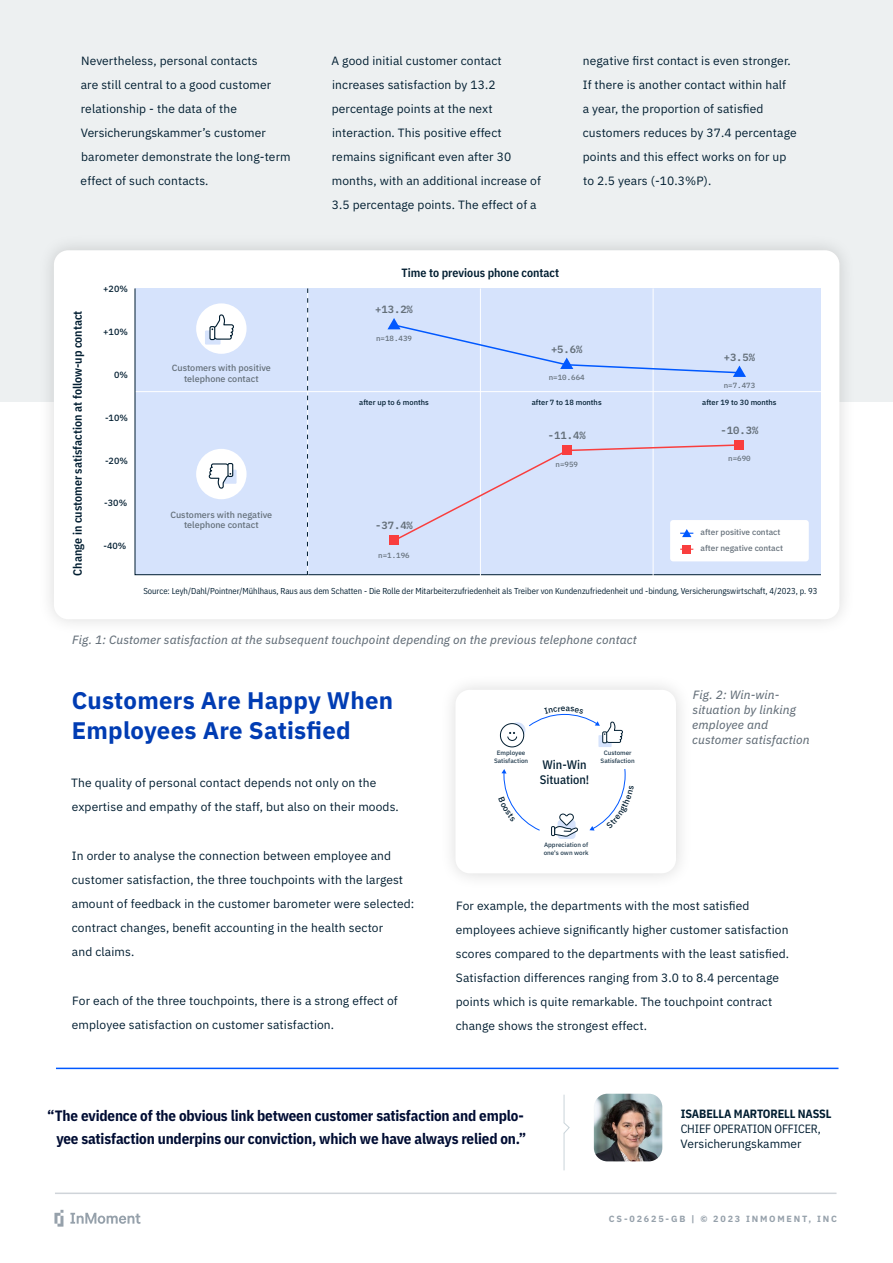
<style>
.page{position:relative;width:893px;height:1263px;background:#fff}
.page>*{position:absolute;margin:0;border:0;box-sizing:border-box;transform-origin:0 0}
.t1{font:700 24px/30px "IBM Plex Sans";letter-spacing:.01em;color:#003cb3}
.t2{font:700 15px/22.5px "IBM Plex Sans Cond";letter-spacing:-.01em;color:#000d33;text-align:right}
.t3{font:500 12.3px/14.9px "IBM Plex Sans Cond";color:#001d30}
.t4{font:12px/24px "IBM Plex Sans";letter-spacing:.01em;color:#001d30}
.t5{font:italic 12px/15px "IBM Plex Sans Text";letter-spacing:.01em;color:#646f79}
.t6{font:600 12px "IBM Plex Sans Cond";color:#001d30}
.t7{font:700 12px "IBM Plex Sans Cond";letter-spacing:-.01em;color:#001d30}
.t8{font:12px "IBM Plex Sans Cond";letter-spacing:-.01em;color:#001d30}
.t9{font:600 10.5px "IBM Plex Mono";color:#646f79}
.t10{font:500 9px/10.8px "IBM Plex Sans";color:#646f79;text-align:center}
.t11{font:700 9px "IBM Plex Sans";letter-spacing:.2em;color:#96a1ab}
.t12{font:500 9px "IBM Plex Sans";color:#001d30}
.t13{font:8.55px "IBM Plex Sans Cond";color:#001d30}
.t14{font:500 8.25px/16px "IBM Plex Sans";color:#646f79}
.t15{font:500 7.5px "IBM Plex Sans";color:#001d30}
.t16{font:500 7.5px "IBM Plex Mono";color:#646f79}
.t17{font:500 6.3px/7.5px "IBM Plex Sans";color:#1e384b;text-align:center}
</style>
<div class="page">
<svg style="left:54px;top:1210px;width:9px;height:16px"></svg>
<svg style="left:70px;top:1213px;width:70px;height:11px"></svg>
<hr style="left:55px;top:1192px;width:781px;height:2px;background:#cfd4d9">
<div style="left:0;top:0;width:893px;height:402px;background:#edf0f1"></div>
<div style="left:37px;top:233px;width:819px;height:403px;background:#000;opacity:.15"></div>
<div style="left:54px;top:250px;width:785px;height:369px;background:#fff;border-radius:14px"></div>
<div style="left:134px;top:288px;width:686px;height:287px;background:#d6e3fc"></div>
<svg style="left:307px;top:288px;width:1px;height:287px"></svg>
<hr style="left:480px;top:288px;width:1px;height:310px;background:#fff">
<hr style="left:653px;top:288px;width:1px;height:310px;background:#fff">
<div style="left:734px;top:440px;width:10px;height:10px;background:#f93e3e"></div>
<div style="left:670px;top:520px;width:139px;height:41px;background:#fff;border-radius:3px"></div>
<div style="left:683px;top:545px;width:8px;height:8px;background:#f93e3e"></div>
<svg style="left:393px;top:443px;width:348px;height:99px;background:#d8e1f8"></svg>
<div style="left:389px;top:535px;width:10px;height:10px;background:#f93e3e"></div>
<svg style="left:376px;top:557px;width:41px;height:13px"></svg>
<div style="left:387px;top:318px;width:359px;height:59px;background:#d6e3fc"></div>
<div style="left:562px;top:445px;width:10px;height:10px;background:#f93e3e"></div>
<div style="left:196px;top:449px;width:51px;height:50px;background:#fff;border-radius:50%"></div>
<div style="left:221px;top:470px;width:16px;height:14px;background:#d6e3fc"></div>
<div style="left:227px;top:463px;width:6px;height:14px;border:1px solid #001d30"></div>
<svg style="left:208px;top:463px;width:23px;height:26px"></svg>
<div style="left:196px;top:303px;width:51px;height:51px;background:#fff;border-radius:50%"></div>
<div style="left:205px;top:330px;width:16px;height:15px;background:#d6e3fc"></div>
<div style="left:209px;top:326px;width:6px;height:14px;border:1px solid #001d30"></div>
<svg style="left:211px;top:314px;width:23px;height:27px"></svg>
<div style="left:439px;top:673px;width:254px;height:217px;background:#fafafa"></div>
<div style="left:455px;top:690px;width:221px;height:183px;background:#fff;border-radius:14px"></div>
<div style="left:598px;top:735px;width:14px;height:12px;background:#d6e3fc"></div>
<svg style="left:510px;top:722px;width:15px;height:16px"></svg>
<div style="left:500px;top:724px;width:24px;height:23px;background:#fff;border-radius:50%"></div>
<div style="left:500px;top:723px;width:24px;height:24px;border:1px solid #001d30;border-radius:50%"></div>
<svg style="left:507px;top:732px;width:10px;height:9px"></svg>
<div style="left:558px;top:820px;width:18px;height:19px;background:#d6e3fc;border-radius:4px"></div>
<div style="left:551px;top:826px;width:4px;height:10px;border:1px solid #001d30"></div>
<svg style="left:552px;top:813px;width:26px;height:24px"></svg>
<hr style="left:56px;top:1067px;width:782px;height:2px;background:#0058ff">
<svg style="left:563px;top:1095px;width:7px;height:39px"></svg>
<hr style="left:564px;top:1133px;width:1px;height:37px;background:#cad4da">
<img style="left:594px;top:1094px;width:68px;height:67px">
<svg style="left:529px;top:713px;width:94px;height:31px"></svg>
<svg style="left:501px;top:769px;width:39px;height:62px"></svg>
<svg style="left:589px;top:769px;width:37px;height:61px"></svg>
<p class="t4" style="left:81px;top:48px;width:212px">Nevertheless, personal contacts<br>are still central to a good customer relationship - the data of the<br>Versicherungskammer’s customer barometer demonstrate the long-term effect of such contacts.</p>
<p class="t4" style="left:332px;top:48px;width:211px">A good initial customer contact increases satisfaction by 13.2 percentage points at the next interaction. This positive effect remains significant even after 30 months, with an additional increase of 3.5 percentage points. The effect of a</p>
<p class="t4" style="left:583px;top:48px;width:215px">negative first contact is even stronger.<br>If there is another contact within half<br>a year, the proportion of satisfied customers reduces by 37.4 percentage points and this effect works on for up to 2.5 years (-10.3%P).</p>
<p class="t6" style="left:68px;top:576px;width:266px;rotate:-90deg">Change in customer satisfaction at follow-up contact</p>
<p class="t12" style="left:103px;top:282px;width:26px">+20%</p>
<p class="t12" style="left:103px;top:325px;width:26px">+10%</p>
<p class="t12" style="left:114px;top:368px;width:15px">0%</p>
<p class="t12" style="left:105px;top:410px;width:24px">-10%</p>
<p class="t12" style="left:105px;top:453px;width:24px">-20%</p>
<p class="t12" style="left:104px;top:496px;width:24px">-30%</p>
<p class="t12" style="left:104px;top:539px;width:24px">-40%</p>
<p class="t6" style="left:402px;top:264px;width:159px">Time to previous phone contact</p>
<p class="t9" style="left:375px;top:301px;width:39px">+13.2%</p>
<p class="t10" style="left:172px;top:362px;width:101px">Customers with positive telephone contact</p>
<p class="t10" style="left:170px;top:508px;width:103px">Customers with negative telephone contact</p>
<p class="t16" style="left:376px;top:332px;width:37px">n=18.439</p>
<p class="t15" style="left:359px;top:397px;width:71px">after up to 6 months</p>
<p class="t9" style="left:375px;top:517px;width:39px">-37.4%</p>
<p class="t16" style="left:378px;top:550px;width:33px">n=1.196</p>
<p class="t9" style="left:551px;top:341px;width:33px">+5.6%</p>
<p class="t16" style="left:549px;top:372px;width:37px">n=10.664</p>
<p class="t15" style="left:532px;top:397px;width:71px">after 7 to 18 months</p>
<p class="t9" style="left:548px;top:427px;width:39px">-11.4%</p>
<p class="t16" style="left:555px;top:458px;width:24px">n=959</p>
<p class="t9" style="left:724px;top:349px;width:33px">+3.5%</p>
<p class="t16" style="left:724px;top:380px;width:33px">n=7.473</p>
<p class="t15" style="left:702px;top:397px;width:76px">after 19 to 30 months</p>
<p class="t9" style="left:721px;top:422px;width:39px">-10.3%</p>
<p class="t16" style="left:728px;top:453px;width:24px">n=690</p>
<p class="t14" style="left:700px;top:524px;width:84px">after positive contact after negative contact</p>
<p class="t13" style="left:143px;top:585px;width:676px">Source: Leyh/Dahl/Pointner/Mühlhaus, Raus aus dem Schatten - Die Rolle der Mitarbeiterzufriedenheit als Treiber von Kundenzufriedenheit und -bindung, Versicherungswirtschaft, 4/2023, p. 93</p>
<p class="t5" style="left:72px;top:631px;width:566px">Fig. 1: Customer satisfaction at the subsequent touchpoint depending on the previous telephone contact</p>
<h1 class="t1" style="left:72px;top:683px;width:323px">Customers Are Happy When<br>Employees Are Satisfied</h1>
<p class="t4" style="left:71px;top:770px;width:329px">The quality of personal contact depends not only on the expertise and empathy of the staff, but also on their moods.</p>
<p class="t4" style="left:72px;top:843px;width:344px">In order to analyse the connection between employee and customer satisfaction, the three touchpoints with the largest amount of feedback in the customer barometer were selected: contract changes, benefit accounting in the health sector<br>and claims.</p>
<p class="t4" style="left:72px;top:988px;width:328px">For each of the three touchpoints, there is a strong effect of employee satisfaction on customer satisfaction.</p>
<p class="t17" style="left:494px;top:749px;width:36px">Employee<br>Satisfaction</p>
<p class="t3" style="left:540px;top:756px;width:51px">Win-Win<br>Situation!</p>
<p class="t17" style="left:601px;top:749px;width:36px">Customer<br>Satisfaction</p>
<p class="t17" style="left:544px;top:841px;width:46px;text-align:left">Appreciation of one's own work</p>
<p class="t5" style="left:692px;top:686px;width:119px">Fig. 2: Win-win&shy;situation by linking employee and customer satisfaction</p>
<p class="t4" style="left:456px;top:892px;width:335px">For example, the departments with the most satisfied employees achieve significantly higher customer satisfaction scores compared to the departments with the least satisfied.<br>Satisfaction differences ranging from 3.0 to 8.4 percentage points which is quite remarkable. The touchpoint contract change shows the strongest effect.</p>
<p class="t2" style="left:47px;top:1103px;width:480px">“The evidence of the obvious link between customer satisfaction and emplo&shy;yee satisfaction underpins our conviction, which we have always relied on.”</p>
<p class="t7" style="left:681px;top:1104px;width:152px">ISABELLA MARTORELL NASSL</p>
<p class="t8" style="left:681px;top:1119px;width:141px">CHIEF OPERATION OFFICER,</p>
<p class="t4" style="left:681px;top:1131px;width:123px">Versicherungskammer</p>
<p class="t11" style="left:609px;top:1211px;width:230px">CS-02625-GB | © 2023 INMOMENT, INC</p>
</div>
